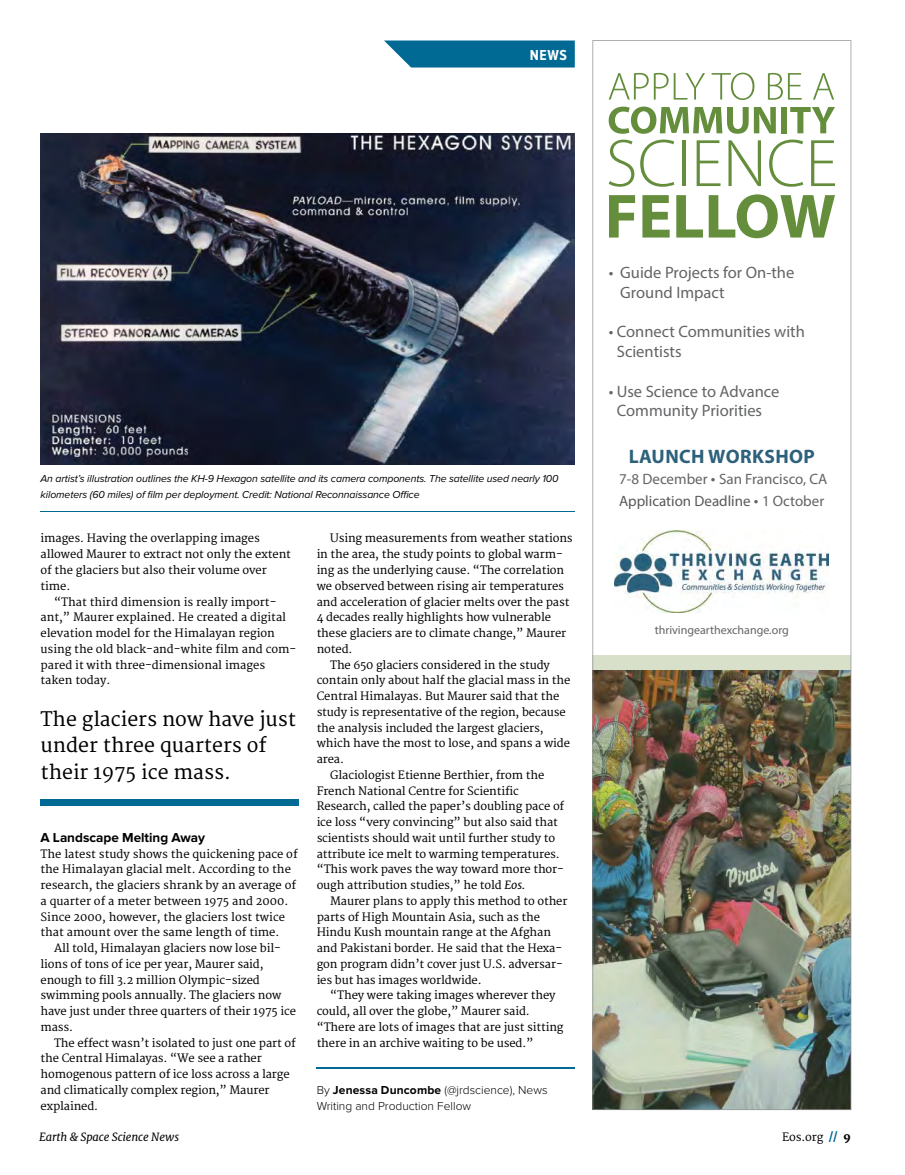
<style>
.page{position:relative;width:905px;height:1175px;background:#fff}
.page>*{position:absolute;margin:0;border:0;box-sizing:border-box;transform-origin:0 0}
.t1{font:19.5px/26.4px "Merriweather";color:#000}
.t2{font:700 19.5px "Myriad Pro";letter-spacing:.02em;color:#2d617b}
.t3{font:16.5px/19.8px "Myriad Pro";color:#636466}
.t4{font:15px "Myriad Pro";color:#58595b}
.t5{font:15px "Myriad Pro";color:#636466}
.t6{font:700 15px "Proxima Nova Cond";color:#fff}
.t7{font:700 13.5px "Proxima Nova";color:#000}
.t8{font:300 12px/15.8px "Proxima Nova";color:#000}
.t9{font:12px "Myriad Pro";color:#636466}
.t10{font:11.25px/15.8px "Merriweather";letter-spacing:-.01em;color:#000}
.t11{font:italic 11.25px "Merriweather";letter-spacing:-.01em;color:#000}
.t12{font:italic 10.5px/15.8px "Proxima Nova";letter-spacing:-.01em;color:#000}
.s1{font-style:italic}
.s2{font-weight:700}
.s3{font-size:16.5px;color:#636466}
.s4{color:#636466}
.s5{font-size:16.5px}
.s6{font-weight:800;color:#006a94}
.s7{font-weight:800}
</style>
<div class="page">
<svg style="left:384px;top:40px;width:190px;height:28px;background:#1a799f"></svg>
<img style="left:592px;top:40px;width:259px;height:1070px">
<hr style="left:316px;top:1067px;width:258px;height:1px;background:#006a94">
<hr style="left:40px;top:511px;width:534px;height:1px;background:#006a94">
<img style="left:40px;top:133px;width:534px;height:331px">
<div style="left:40px;top:799px;width:258px;height:6px;background:#006a94"></div>
<h3 class="t6" style="left:530px;top:47px;width:39px">NEWS</h3>
<p class="t12" style="left:40px;top:471px;width:519px">An artist’s illustration outlines the KH- 9 Hexagon satellite and its camera components. The satellite used nearly 100 kilometers (60 miles) of film per deployment. Credit: National Reconnaissance Office</p>
<p class="t10" style="left:40px;top:531px;width:252px">images. Having the overlapping images allowed Maurer to extract not only the extent of the glaciers but also their volume over time.</p>
<p class="t10" style="left:40px;top:594px;width:257px;text-indent:14px">“That third dimension is really import&shy;ant,” Maurer explained. He created a digital elevation model for the Himalayan region using the old black- and- white film and com&shy;pared it with three- dimensional images taken today.</p>
<h1 class="t1" style="left:40px;top:706px;width:257px">The glaciers now have just under three quarters of their 1975 ice mass.</h1>
<p class="t7" style="left:40px;top:829px;width:166px">A Landscape Melting Away</p>
<p class="t10" style="left:40px;top:846px;width:258px">The latest study shows the quickening pace of the Himalayan glacial melt. According to the research, the glaciers shrank by an average of a quarter of a meter between 1975 and 2000.<br>Since 2000, however, the glaciers lost twice that amount over the same length of time.</p>
<p class="t10" style="left:40px;top:940px;width:257px;text-indent:14px">All told, Himalayan glaciers now lose bil&shy;lions of tons of ice per year, Maurer said, enough to fill 3.2 million Olympic- sized swimming pools annually. The glaciers now have just under three quarters of their 1975 ice mass.</p>
<p class="t10" style="left:40px;top:1035px;width:257px;text-indent:14px">The effect wasn’t isolated to just one part of the Central Himalayas. “We see a rather homogenous pattern of ice loss across a large and climatically complex region,” Maurer explained.</p>
<p class="t10" style="left:330px;top:531px;width:244px">Using measurements from weather stations</p>
<p class="t10" style="left:316px;top:547px;width:248px">in the area, the study points to global warm-</p>
<p class="t10" style="left:316px;top:562px;width:249px">ing as the underlying cause. “The correlation</p>
<p class="t10" style="left:316px;top:578px;width:249px">we observed between rising air temperatures</p>
<p class="t10" style="left:316px;top:594px;width:254px">and acceleration of glacier melts over the past</p>
<p class="t10" style="left:316px;top:610px;width:236px">4 decades really highlights how vulnerable</p>
<p class="t10" style="left:316px;top:625px;width:251px">these glaciers are to climate change,” Maurer</p>
<p class="t10" style="left:316px;top:641px;width:37px">noted.</p>
<p class="t10" style="left:330px;top:657px;width:221px">The 650 glaciers considered in the study</p>
<p class="t10" style="left:316px;top:673px;width:255px">contain only about half the glacial mass in the</p>
<p class="t10" style="left:316px;top:688px;width:244px">Central Himalayas. But Maurer said that the</p>
<p class="t10" style="left:316px;top:704px;width:250px">study is representative of the region, because</p>
<p class="t10" style="left:316px;top:720px;width:228px">the analysis included the largest glaciers,</p>
<p class="t10" style="left:316px;top:736px;width:255px">which have the most to lose, and spans a wide</p>
<p class="t10" style="left:316px;top:751px;width:29px">area.</p>
<p class="t10" style="left:330px;top:767px;width:216px">Glaciologist Etienne Berthier, from the</p>
<p class="t10" style="left:316px;top:783px;width:204px">French National Centre for Scientific</p>
<p class="t10" style="left:316px;top:799px;width:249px">Research, called the paper’s doubling pace of</p>
<p class="t10" style="left:316px;top:814px;width:243px">ice loss “very convincing” but also said that</p>
<p class="t10" style="left:316px;top:830px;width:240px">scientists should wait until further study to</p>
<p class="t10" style="left:316px;top:846px;width:244px">attribute ice melt to warming temperatures.</p>
<p class="t10" style="left:316px;top:862px;width:249px">“This work paves the way toward more thor-</p>
<p class="t10" style="left:316px;top:877px;width:210px">ough attribution studies,” he told <span class="s1">Eos.</span></p>
<p class="t10" style="left:330px;top:893px;width:239px">Maurer plans to apply this method to other</p>
<p class="t10" style="left:316px;top:909px;width:225px">parts of High Mountain Asia, such as the</p>
<p class="t10" style="left:316px;top:925px;width:236px">Hindu Kush mountain range at the Afghan</p>
<p class="t10" style="left:316px;top:940px;width:247px">and Pakistani border. He said that the Hexa-</p>
<p class="t10" style="left:316px;top:956px;width:248px">gon program didn’t cover just U.S. adversar-</p>
<p class="t10" style="left:316px;top:972px;width:166px">ies but has images worldwide.</p>
<p class="t10" style="left:330px;top:988px;width:227px">“They were taking images wherever they</p>
<p class="t10" style="left:316px;top:1003px;width:215px">could, all over the globe,” Maurer said.</p>
<p class="t10" style="left:316px;top:1019px;width:248px">“There are lots of images that are just sitting</p>
<p class="t10" style="left:316px;top:1035px;width:218px">there in an archive waiting to be used.”</p>
<p class="t8" style="left:316px;top:1082px;width:232px">By <span class="s2">Jenessa Duncombe</span> ( @ jrdscience), News<br>Writing and Production Fellow</p>
<h2 class="t3" style="left:620px;top:262px;width:175px;text-indent:-12px">• Guide Projects for On-the<br>Ground Impact</h2>
<h2 class="t3" style="left:616px;top:321px;width:189px;text-indent:-8px">• Connect Communities with<br>Scientists</h2>
<h2 class="t3" style="left:608px;top:381px;width:172px;text-align:center">• Use Science to Advance<br>Community Priorities</h2>
<h1 class="t2" style="left:628px;top:444px;width:188px">LAUNCH WORKSHOP</h1>
<h3 class="t4" style="left:619px;top:491px;width:207px">Application Deadline <span class="s3">•</span> <span class="s4">1 October</span></h3>
<h3 class="t5" style="left:619px;top:470px;width:210px">7-8 December <span class="s5">•</span> San Francisco, CA</h3>
<p class="t9" style="left:654px;top:622px;width:136px">thrivingearthexchange.org</p>
<p class="t11" style="left:39px;top:1130px;width:142px">Earth &amp; Space Science News</p>
<p class="t10" style="left:782px;top:1129px;width:70px">Eos.org <span class="s6">//</span> <span class="s7">9</span></p>
</div>
